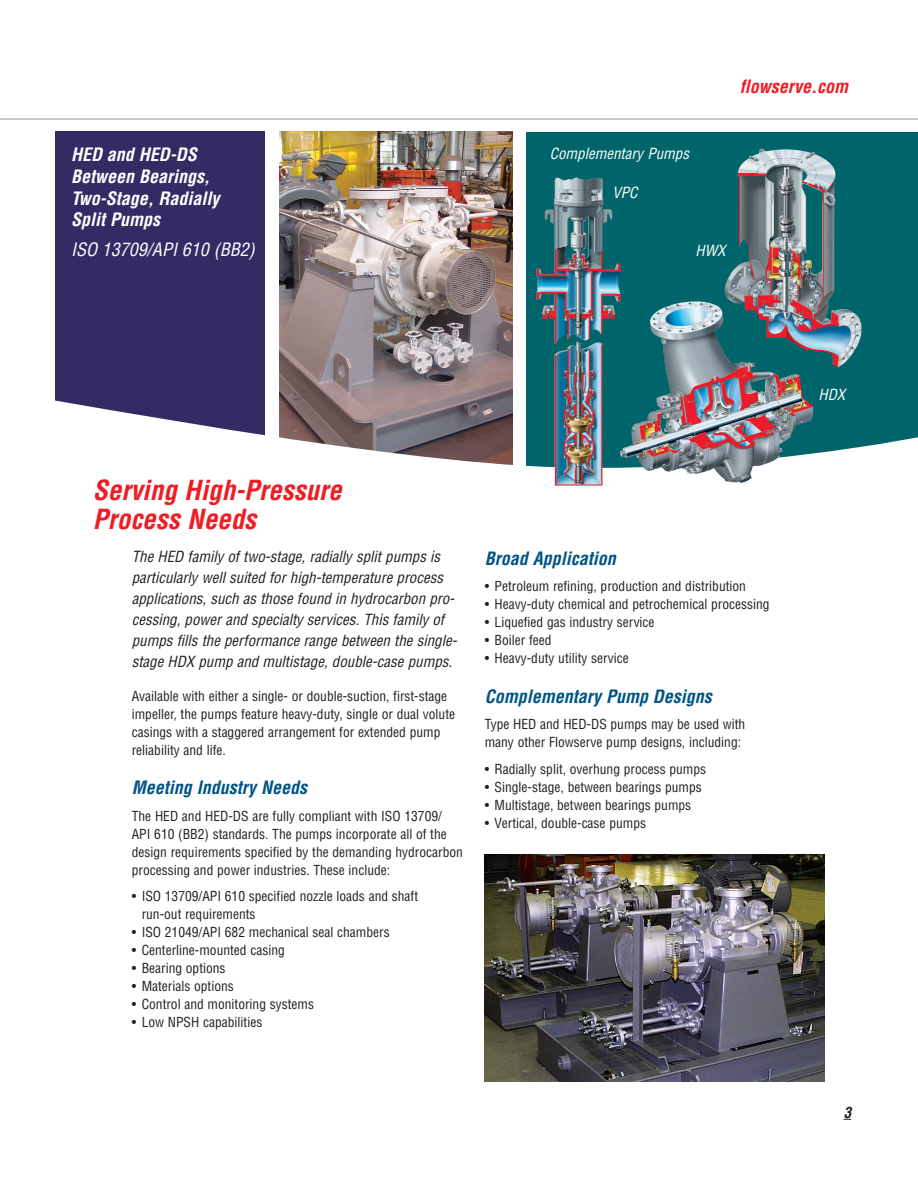
<style>
.page{position:relative;width:918px;height:1188px;background:#fff}
.page>*{position:absolute;margin:0;border:0;box-sizing:border-box;transform-origin:0 0}
.Page_Header{font:italic 700 condensed 27px/28.5px "Helvetica LT Std";color:#ee1d23}
.PB-Sub_Header{font:italic 700 condensed 18px "Helvetica LT Std";color:#005486}
.PB-Page_Title_White{font:italic 700 condensed 18px/21.6px "Helvetica LT Std";color:#fff}
.PB-Page_Title_White-2{font:italic condensed 18px "Helvetica LT Std";color:#fff}
.t1{font:italic 700 condensed 18px "Helvetica LT Std";color:#ee1d23}
.PB-Intro_Paragraph{font:italic condensed 15px/21px "Helvetica LT Std";color:#231f20}
.PB-Product_Caption{font:italic condensed 15px "Helvetica LT Std";color:#fff}
.t2{font:italic 700 condensed 15px "Helvetica LT Std";color:#231f20}
.PB-Body_Copy{font:condensed 13.5px/18px "Helvetica LT Std";color:#231f20}
</style>
<div class="page">
<img style="left:279px;top:132px;width:234px;height:257px">
<svg style="left:527px;top:132px;width:391px;height:257px;background:#256f75"></svg>
<div style="left:55px;top:132px;width:217px;height:326px;background:#342b65"></div>
<hr style="left:0;top:119px;width:918px;height:1px;background:#a1968b">
<img style="left:55px;top:389px;width:863px;height:89px">
<img style="left:725px;top:149px;width:41px;height:176px">
<img style="left:537px;top:177px;width:83px;height:167px">
<img style="left:620px;top:301px;width:75px;height:171px">
<img style="left:485px;top:854px;width:340px;height:227px">
<div style="left:266px;top:129px;width:13px;height:320px;background:#fff"></div>
<p class="PB-Page_Title_White" style="left:71px;top:144px;width:127px">HED and HED-DS</p>
<p class="PB-Page_Title_White" style="left:71px;top:166px;width:150px">Between Bearings,<br>Two-Stage, Radially<br>Split Pumps</p>
<p class="PB-Page_Title_White-2" style="left:71px;top:238px;width:185px">ISO 13709/API 610 (BB2)</p>
<h2 class="t1" style="left:740px;top:75px;width:110px">flowserve.com</h2>
<p class="PB-Product_Caption" style="left:550px;top:144px;width:141px">Complementary Pumps</p>
<p class="PB-Product_Caption" style="left:612px;top:183px;width:27px">VPC</p>
<p class="PB-Product_Caption" style="left:696px;top:241px;width:32px">HWX</p>
<p class="Page_Header" style="left:93px;top:477px;width:250px">Serving High-Pressure<br>Process Needs</p>
<p class="PB-Intro_Paragraph" style="left:132px;top:547px;width:327px">The HED family of two-stage, radially split pumps is particularly well suited for high-temperature process applications, such as those found in hydrocarbon pro&shy;cessing, power and specialty services. This family of pumps fills the performance range between the single&shy;stage HDX pump and multistage, double-case pumps.</p>
<p class="PB-Body_Copy" style="left:132px;top:687px;width:325px">Available with either a single- or double-suction, first-stage impeller, the pumps feature heavy-duty, single or dual volute casings with a staggered arrangement for extended pump reliability and life.</p>
<p class="PB-Sub_Header" style="left:132px;top:776px;width:177px">Meeting Industry Needs</p>
<p class="PB-Body_Copy" style="left:132px;top:807px;width:333px">The HED and HED-DS are fully compliant with ISO 13709/ API 610 (BB2) standards. The pumps incorporate all of the design requirements specified by the demanding hydrocarbon processing and power industries. These include:</p>
<p class="PB-Body_Copy" style="left:142px;top:887px;width:278px;text-indent:-10px">• ISO 13709/API 610 specified nozzle loads and shaft run-out requirements</p>
<p class="PB-Body_Copy" style="left:132px;top:923px;width:259px">• ISO 21049/API 682 mechanical seal chambers</p>
<p class="PB-Body_Copy" style="left:132px;top:941px;width:155px">• Centerline-mounted casing</p>
<p class="PB-Body_Copy" style="left:132px;top:959px;width:95px">• Bearing options</p>
<p class="PB-Body_Copy" style="left:132px;top:977px;width:104px">• Materials options</p>
<p class="PB-Body_Copy" style="left:132px;top:995px;width:184px">• Control and monitoring systems</p>
<p class="PB-Body_Copy" style="left:132px;top:1013px;width:132px">• Low NPSH capabilities</p>
<p class="PB-Sub_Header" style="left:485px;top:547px;width:132px">Broad Application</p>
<p class="PB-Body_Copy" style="left:485px;top:577px;width:263px">• Petroleum refining, production and distribution</p>
<p class="PB-Body_Copy" style="left:485px;top:595px;width:286px">• Heavy-duty chemical and petrochemical processing</p>
<p class="PB-Body_Copy" style="left:485px;top:613px;width:171px">• Liquefied gas industry service</p>
<p class="PB-Body_Copy" style="left:485px;top:631px;width:68px">• Boiler feed</p>
<p class="PB-Body_Copy" style="left:485px;top:649px;width:146px">• Heavy-duty utility service</p>
<p class="PB-Sub_Header" style="left:485px;top:685px;width:229px">Complementary Pump Designs</p>
<p class="PB-Body_Copy" style="left:485px;top:715px;width:262px">Type HED and HED-DS pumps may be used with many other Flowserve pump designs, including:</p>
<p class="PB-Body_Copy" style="left:485px;top:760px;width:223px">• Radially split, overhung process pumps</p>
<p class="PB-Body_Copy" style="left:485px;top:778px;width:219px">• Single-stage, between bearings pumps</p>
<p class="PB-Body_Copy" style="left:485px;top:796px;width:208px">• Multistage, between bearings pumps</p>
<p class="PB-Body_Copy" style="left:485px;top:814px;width:163px">• Vertical, double-case pumps</p>
<p class="PB-Product_Caption" style="left:819px;top:385px;width:28px">HDX</p>
<p class="t2" style="left:844px;top:1103px;width:9px">3</p>
</div>
